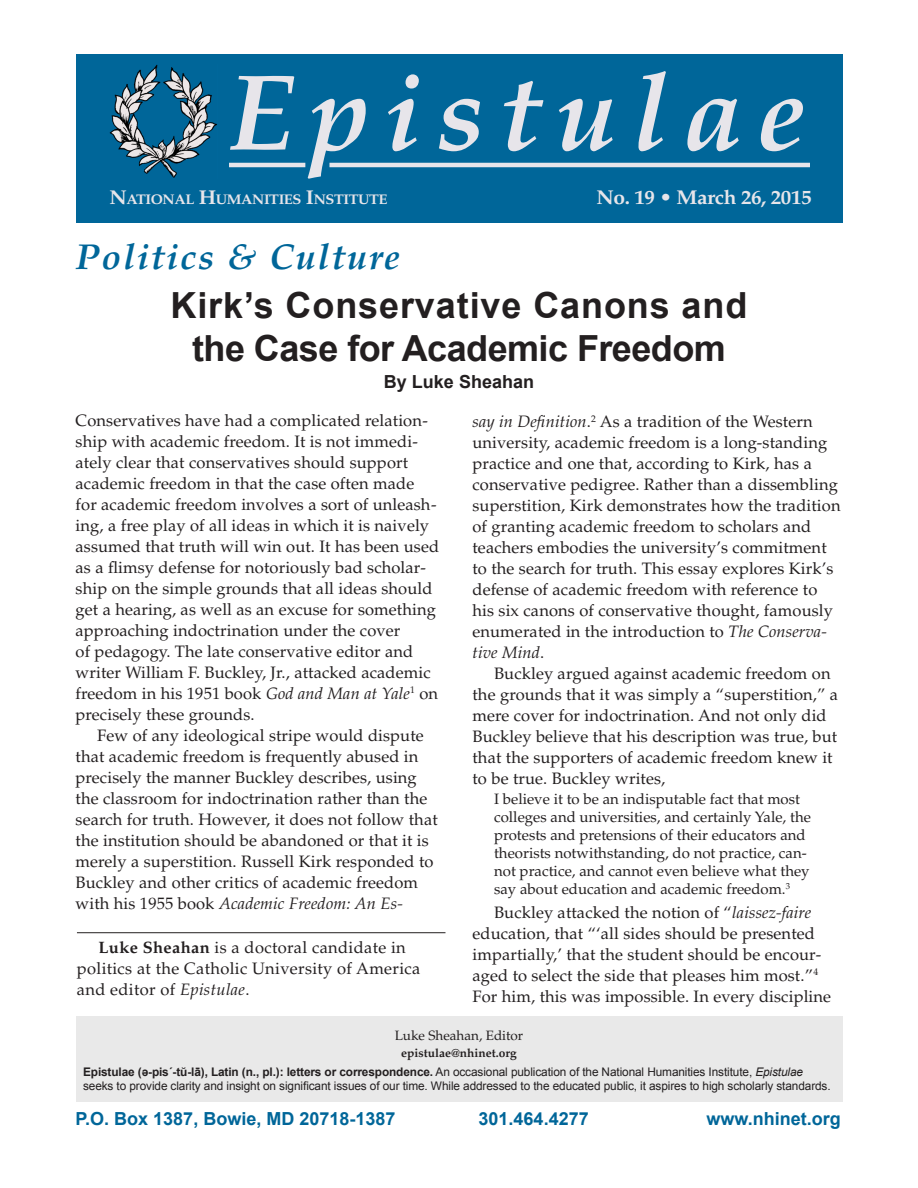
<style>
.page{position:relative;width:918px;height:1188px;background:#fff}
.page>*{position:absolute;margin:0;border:0;box-sizing:border-box;transform-origin:0 0}
.t1{font:italic 700 108px "Palatino";letter-spacing:.14em;color:#e7e5ea}
.t2{font:700 36px/43.2px "Arial";letter-spacing:.025em;color:#231f20;text-align:center}
.Kicker{font:italic 700 36px "Palatino";letter-spacing:.05em;color:#069}
.t3{font:700 19.95px "Palatino";letter-spacing:-.02em;color:#e7e5ea;scale:1.05 1}
.t4{font:700 18px "Arial";color:#069}
.Author{font:700 18px "Arial";color:#231f20}
.Body{font:16.5px/21px "Palatino";letter-spacing:.005em;color:#231f20}
.Body-1st{font:16.5px/21px "Palatino";letter-spacing:.005em;color:#231f20}
.Blurb{font:16.5px/21px "Palatino";letter-spacing:.02em;color:#231f20}
.Indent{font:15px/18px "Palatino";color:#231f20}
.t5{font:700 13.95px "Palatino";letter-spacing:-.03em;color:#e7e5ea;scale:1.05 1}
.t6{font:13.5px "Palatino";color:#231f20}
.t7{font:700 12px "Palatino";color:#231f20}
.t8{font:11.85px/14.2px "Arial";letter-spacing:-.01em;color:#231f20}
.s1{font-size:19.95px}
.s2{font-style:italic}
.s3{font-weight:700}
</style>
<div class="page">
<div style="left:76px;top:1016px;width:766px;height:86px;background:#e9e9e9"></div>
<div style="left:76px;top:54px;width:766px;height:168px;background:#069"></div>
<hr style="left:329px;top:163px;width:481px;height:4px;background:#e7e5ea">
<hr style="left:229px;top:163px;width:76px;height:4px;background:#e7e5ea">
<img style="left:109px;top:65px;width:108px;height:113px">
<hr style="left:77px;top:932px;width:368px;height:1px;background:#231f20">
<p class="t1" style="left:229px;top:49px;width:578px">Epistulae</p>
<p class="t5" style="left:109px;top:192px;width:266px"><span class="s1">N</span>ATIONAL <span class="s1">H</span>UMANITIES <span class="s1">I</span>NSTITUTE</p>
<p class="t3" style="left:596px;top:186px;width:206px">No. 19 • March 26, 2015</p>
<p class="Kicker" style="left:76px;top:236px;width:326px">Politics &amp; Culture</p>
<p class="t2" style="left:171px;top:284px;width:578px">Kirk’s Conservative Canons and the Case for Academic Freedom</p>
<p class="Author" style="left:384px;top:369px;width:152px">By Luke Sheahan</p>
<p class="Body-1st" style="left:76px;top:410px;width:365px">Conservatives have had a complicated relation&shy;ship with academic freedom. It is not immedi&shy;ately clear that conservatives should support academic freedom in that the case often made for academic freedom involves a sort of unleash&shy;ing, a free play of all ideas in which it is naively assumed that truth will win out. It has been used as a flimsy defense for notoriously bad scholar&shy;ship on the simple grounds that all ideas should get a hearing, as well as an excuse for something approaching indoctrination under the cover<br>of pedagogy. The late conservative editor and writer William F. Buckley, Jr., attacked academic freedom in his 1951 book <span class="s2">God and Man at Yale</span><sup>1</sup> on precisely these grounds.</p>
<p class="Body" style="left:76px;top:725px;width:364px;text-indent:22px">Few of any ideological stripe would dispute that academic freedom is frequently abused in precisely the manner Buckley describes, using the classroom for indoctrination rather than the search for truth. However, it does not follow that the institution should be abandoned or that it is merely a superstition. Russell Kirk responded to Buckley and other critics of academic freedom with his 1955 book <span class="s2">Academic Freedom: An Es-</span></p>
<p class="Blurb" style="left:77px;top:937px;width:345px;text-indent:22px"><span class="s3">Luke Sheahan</span> is a doctoral candidate in politics at the Catholic University of America and editor of <span class="s2">Epistulae</span>.</p>
<p class="Body" style="left:472px;top:411px;width:370px"><span class="s2">say in Definition</span>.<sup>2</sup> As a tradition of the Western university, academic freedom is a long-standing practice and one that, according to Kirk, has a conservative pedigree. Rather than a dissembling superstition, Kirk demonstrates how the tradition of granting academic freedom to scholars and teachers embodies the university’s commitment to the search for truth. This essay explores Kirk’s defense of academic freedom with reference to his six canons of conservative thought, famously enumerated in the introduction to <span class="s2">The Conserva&shy;tive Mind</span>.</p>
<p class="Body" style="left:472px;top:663px;width:367px;text-indent:22px">Buckley argued against academic freedom on the grounds that it was simply a “superstition,” a mere cover for indoctrination. And not only did Buckley believe that his description was true, but that the supporters of academic freedom knew it to be true. Buckley writes,</p>
<p class="Indent" style="left:494px;top:791px;width:318px">I believe it to be an indisputable fact that most colleges and universities, and certainly Yale, the protests and pretensions of their educators and theorists notwithstanding, do not practice, can&shy;not practice, and cannot even believe what they say about education and academic freedom.<sup>3</sup></p>
<p class="Body" style="left:472px;top:902px;width:360px;text-indent:22px">Buckley attacked the notion of “<span class="s2">laissez-faire </span>education, that “‘all sides should be presented impartially,’ that the student should be encour&shy;aged to select the side that pleases him most.”<sup>4<br></sup>For him, this was impossible. In every discipline</p>
<p class="t6" style="left:395px;top:1027px;width:130px">Luke Sheahan, Editor</p>
<p class="t7" style="left:401px;top:1046px;width:117px">epistulae@nhinet.org</p>
<p class="t8" style="left:83px;top:1064px;width:749px"><span class="s3">Epistulae (ə-pis´-tŭ-lā), Latin (n., pl.): letters or correspondence.</span> An occasional publication of the National Humanities Institute, <span class="s2">Epistulae </span>seeks to provide clarity and insight on significant issues of our time. While addressed to the educated public, it aspires to high scholarly standards.</p>
<p class="t4" style="left:76px;top:1106px;width:321px">P.O. Box 1387, Bowie, MD 20718-1387</p>
<p class="t4" style="left:479px;top:1106px;width:112px">301.464.4277</p>
<p class="t4" style="left:707px;top:1106px;width:136px">www.nhinet.org</p>
</div>
